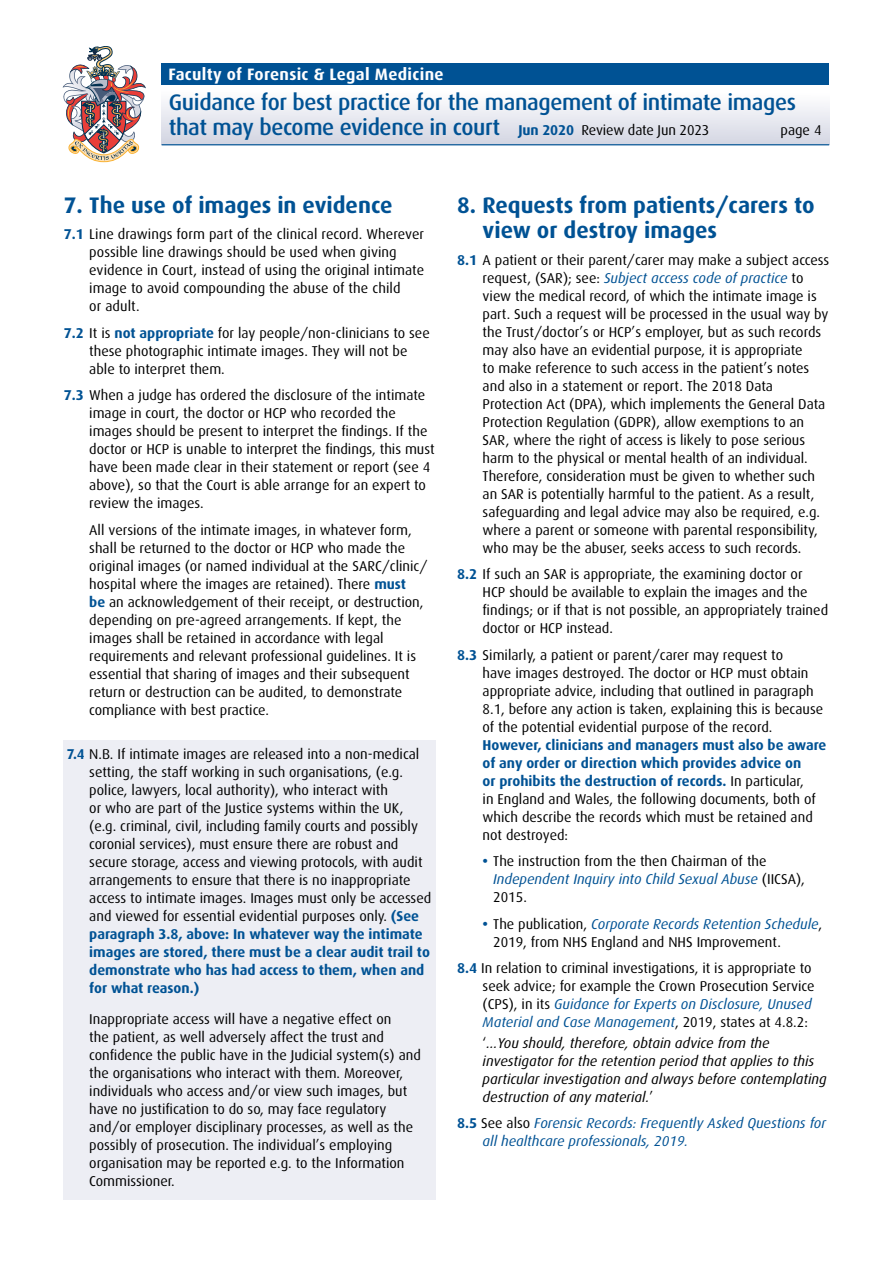
<style>
.page{position:relative;width:893px;height:1263px;background:#fff}
.page>*{position:absolute;margin:0;border:0;box-sizing:border-box;transform-origin:0 0}
.t1{font:500 22.5px/25.2px "Dax";letter-spacing:-.015em;color:#005294}
.t2{font:700 22.5px/25.5px "Dax";color:#005294}
.t3{font:700 16.5px "Dax";letter-spacing:.02em;color:#fff}
.t4{font:14.25px/18px "Dax";color:#000}
.t5{font:700 14.25px/18px "Dax";color:#005294}
.t6{font:italic 14.25px/18px "Dax";color:#000}
.t7{font:italic 14.25px/18px "Dax";color:#005294}
.s1{font-weight:700;font-size:14.25px}
.s2{font-weight:400;font-size:14.25px;color:#000}
.s3{font-weight:700;color:#005294}
.s4{font-style:italic;color:#005294}
.s5{font-weight:400;color:#000}
.s6{font-style:normal}
.s7{font-weight:700;font-style:normal}
.s8{font-style:normal;color:#000}
</style>
<div class="page">
<img style="left:63px;top:46px;width:83px;height:116px">
<div style="left:162px;top:85px;width:667px;height:60px;background:linear-gradient(to bottom,#fff,#d3d6e3)"></div>
<div style="left:162px;top:64px;width:667px;height:21px;background:#005294"></div>
<hr style="left:162px;top:144px;width:667px;height:1px;background:#005294">
<div style="left:64px;top:740px;width:372px;height:459px;background:#edeef4"></div>
<p class="t3" style="left:168px;top:65px;width:277px">Faculty of Forensic &amp; Legal Medicine</p>
<h1 class="t1" style="left:169px;top:90px;width:629px">Guidance for best practice for the management of intimate images that may become evidence in court <span class="s1">Jun 2020</span> <span class="s2">Review date Jun 2023</span></h1>
<p class="t4" style="left:780px;top:121px;width:43px">page 4</p>
<h1 class="t2" style="left:64px;top:192px;width:330px">7. The use of images in evidence</h1>
<p class="t4" style="left:89px;top:226px;width:336px;text-indent:-26px"><span class="s3">7.1</span> Line drawings form part of the clinical record. Wherever possible line drawings should be used when giving evidence in Court, instead of using the original intimate image to avoid compounding the abuse of the child<br>or adult.</p>
<p class="t4" style="left:89px;top:324px;width:342px;text-indent:-26px"><span class="s3">7.2</span> It is <span class="s3">not appropriate</span> for lay people/non-clinicians to see these photographic intimate images. They will not be able to interpret them.</p>
<p class="t4" style="left:89px;top:387px;width:347px;text-indent:-26px"><span class="s3">7.3</span> When a judge has ordered the disclosure of the intimate image in court, the doctor or HCP who recorded the images should be present to interpret the findings. If the doctor or HCP is unable to interpret the findings, this must have been made clear in their statement or report (see 4 above), so that the Court is able arrange for an expert to review the images.</p>
<p class="t4" style="left:89px;top:521px;width:340px">All versions of the intimate images, in whatever form, shall be returned to the doctor or HCP who made the original images (or named individual at the SARC/clinic/ hospital where the images are retained). There <span class="s3">must<br>be</span> an acknowledgement of their receipt, or destruction, depending on pre-agreed arrangements. If kept, the images shall be retained in accordance with legal requirements and relevant professional guidelines. It is essential that sharing of images and their subsequent return or destruction can be audited, to demonstrate compliance with best practice.</p>
<p class="t4" style="left:89px;top:746px;width:344px;text-indent:-23px"><span class="s3">7.4</span> N.B. If intimate images are released into a non-medical setting, the staff working in such organisations, (e.g. police, lawyers, local authority), who interact with<br>or who are part of the Justice systems within the UK, (e.g. criminal, civil, including family courts and possibly coronial services), must ensure there are robust and secure storage, access and viewing protocols, with audit arrangements to ensure that there is no inappropriate access to intimate images. Images must only be accessed and viewed for essential evidential purposes only. <span class="s3">(See paragraph 3.8, above: In whatever way the intimate images are stored, there must be a clear audit trail to demonstrate who has had access to them, when and for what reason.)</span></p>
<p class="t4" style="left:89px;top:1010px;width:333px">Inappropriate access will have a negative effect on<br>the patient, as well adversely affect the trust and confidence the public have in the Judicial system(s) and the organisations who interact with them. Moreover, individuals who access and/or view such images, but have no justification to do so, may face regulatory and/or employer disciplinary processes, as well as the possibly of prosecution. The individual’s employing organisation may be reported e.g. to the Information Commissioner.</p>
<h1 class="t2" style="left:483px;top:192px;width:333px;text-indent:-26px">8. Requests from patients/carers to view or destroy images</h1>
<p class="t4" style="left:483px;top:251px;width:348px;text-indent:-26px"><span class="s3">8.1</span> A patient or their parent/carer may make a subject access request, (SAR); see: <span class="s4">Subject access code of practice</span> to view the medical record, of which the intimate image is part. Such a request will be processed in the usual way by the Trust/doctor’s or HCP’s employer, but as such records may also have an evidential purpose, it is appropriate<br>to make reference to such access in the patient’s notes and also in a statement or report. The 2018 Data Protection Act (DPA), which implements the General Data Protection Regulation (GDPR), allow exemptions to an SAR, where the right of access is likely to pose serious harm to the physical or mental health of an individual.<br>Therefore, consideration must be given to whether such an SAR is potentially harmful to the patient. As a result, safeguarding and legal advice may also be required, e.g. where a parent or someone with parental responsibility, who may be the abuser, seeks access to such records.</p>
<p class="t4" style="left:483px;top:566px;width:347px;text-indent:-26px"><span class="s3">8.2</span> If such an SAR is appropriate, the examining doctor or HCP should be available to explain the images and the findings; or if that is not possible, an appropriately trained doctor or HCP instead.</p>
<p class="t4" style="left:483px;top:646px;width:342px;text-indent:-26px"><span class="s3">8.3</span> Similarly, a patient or parent/carer may request to<br>have images destroyed. The doctor or HCP must obtain appropriate advice, including that outlined in paragraph 8.1, before any action is taken, explaining this is because of the potential evidential purpose of the record.</p>
<p class="t5" style="left:483px;top:736px;width:345px">However, clinicians and managers must also be aware of any order or direction which provides advice on<br>or prohibits the destruction of records. <span class="s5">In particular,<br>in England and Wales, the following documents, both of which describe the records which must be retained and not destroyed:</span></p>
<p class="t4" style="left:493px;top:853px;width:313px;text-indent:-11px"><span class="s3">•</span> The instruction from the then Chairman of the<br><span class="s4">Independent Inquiry into Child Sexual Abuse</span> (IICSA),<br>2015.</p>
<p class="t4" style="left:493px;top:915px;width:331px;text-indent:-11px"><span class="s3">•</span> The publication, <span class="s4">Corporate Records Retention Schedule</span>,<br>2019, from NHS England and NHS Improvement.</p>
<p class="t4" style="left:483px;top:960px;width:333px;text-indent:-26px"><span class="s3">8.4</span> In relation to criminal investigations, it is appropriate to seek advice; for example the Crown Prosecution Service (CPS), in its <span class="s4">Guidance for Experts on Disclosure, Unused Material and Case Management</span>, 2019, states at 4.8.2:</p>
<p class="t6" style="left:483px;top:1034px;width:346px"><span class="s6">‘</span>...You should, therefore, obtain advice from the investigator for the retention period that applies to this particular investigation and always before contemplating destruction of any material.<span class="s6">’</span></p>
<p class="t7" style="left:483px;top:1114px;width:345px;text-indent:-26px"><span class="s7">8.5</span> <span class="s8">See also</span> Forensic Records: Frequently Asked Questions for all healthcare professionals, 2019.</p>
</div>
